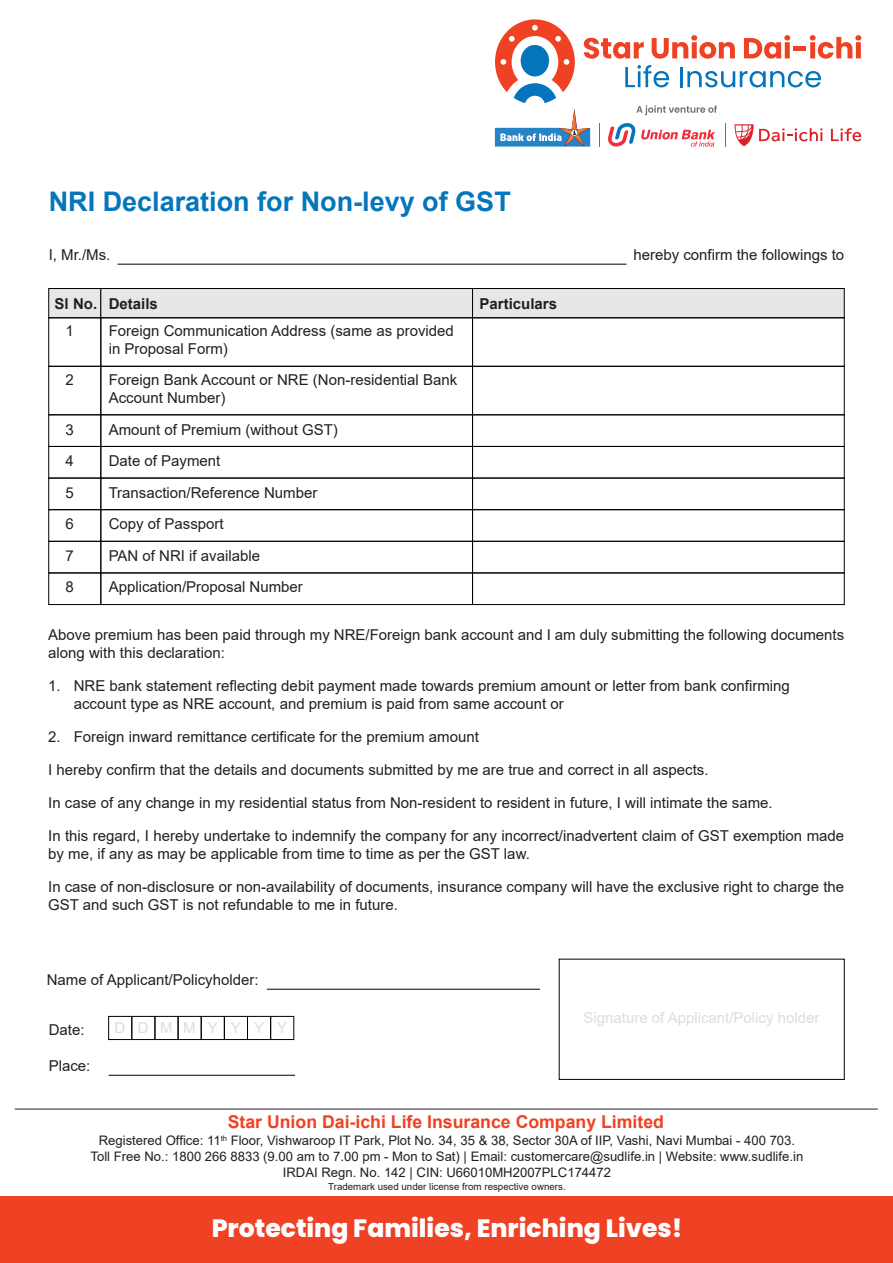
<style>
.page{position:relative;width:893px;height:1263px;background:#fff}
.page>*{position:absolute;margin:0;border:0;box-sizing:border-box;transform-origin:0 0}
.t1{font:700 27px "Arial";color:#0575bc}
.t2{font:800 25.05px "Poppins";color:#fff}
.t3{font:700 17.7px "Arial";color:#ef4123}
.t4{font:15px/31.5px "Arial";color:#231f20}
.t5{font:15px "Arial";color:#dcddde}
.t6{font:700 15px "Arial";color:#231f20}
.t7{font:15px "Arial";letter-spacing:.82em;color:#dcddde}
.t8{font:13.05px/15.8px "Arial";color:#231f20;text-align:center}
.t9{font:9.75px "Arial";color:#231f20}
</style>
<div class="page">
<hr style="left:15px;top:1109px;width:863px;height:1px;background:#231f20">
<svg style="left:495px;top:19px;width:366px;height:128px"></svg>
<div style="left:0;top:1197px;width:893px;height:66px;background:#ef4123"></div>
<hr style="left:118px;top:264px;width:508px;height:1px;background:#000">
<hr style="left:267px;top:989px;width:273px;height:1px;background:#000">
<hr style="left:109px;top:1075px;width:186px;height:1px;background:#000">
<div style="left:108px;top:1016px;width:24px;height:24px;border:1px solid #000"></div>
<div style="left:131px;top:1016px;width:24px;height:24px;border:1px solid #000"></div>
<div style="left:155px;top:1016px;width:23px;height:24px;border:1px solid #000"></div>
<div style="left:178px;top:1016px;width:24px;height:24px;border:1px solid #000"></div>
<div style="left:201px;top:1016px;width:24px;height:24px;border:1px solid #000"></div>
<div style="left:224px;top:1016px;width:24px;height:24px;border:1px solid #000"></div>
<div style="left:247px;top:1016px;width:24px;height:24px;border:1px solid #000"></div>
<div style="left:270px;top:1016px;width:24px;height:24px;border:1px solid #000"></div>
<div style="left:559px;top:959px;width:286px;height:121px;border:1px solid #000"></div>
<div style="left:48px;top:288px;width:53px;height:30px;background:#e6e7e8;border:1px solid #000"></div>
<div style="left:101px;top:288px;width:372px;height:30px;background:#e6e7e8;border:1px solid #000"></div>
<div style="left:472px;top:288px;width:372px;height:30px;background:#e6e7e8;border:1px solid #000"></div>
<div style="left:48px;top:317px;width:53px;height:50px;border:1px solid #000"></div>
<div style="left:100px;top:317px;width:373px;height:50px;border:1px solid #000"></div>
<div style="left:472px;top:317px;width:373px;height:50px;border:1px solid #000"></div>
<div style="left:48px;top:366px;width:53px;height:49px;border:1px solid #000"></div>
<div style="left:100px;top:366px;width:373px;height:49px;border:1px solid #000"></div>
<div style="left:472px;top:366px;width:373px;height:49px;border:1px solid #000"></div>
<div style="left:48px;top:414px;width:53px;height:33px;border:1px solid #000"></div>
<div style="left:100px;top:414px;width:373px;height:33px;border:1px solid #000"></div>
<div style="left:472px;top:414px;width:373px;height:33px;border:1px solid #000"></div>
<div style="left:48px;top:446px;width:53px;height:32px;border:1px solid #000"></div>
<div style="left:100px;top:446px;width:373px;height:32px;border:1px solid #000"></div>
<div style="left:472px;top:446px;width:373px;height:32px;border:1px solid #000"></div>
<div style="left:48px;top:478px;width:53px;height:32px;border:1px solid #000"></div>
<div style="left:100px;top:478px;width:373px;height:32px;border:1px solid #000"></div>
<div style="left:472px;top:478px;width:373px;height:32px;border:1px solid #000"></div>
<div style="left:48px;top:509px;width:53px;height:33px;border:1px solid #000"></div>
<div style="left:100px;top:509px;width:373px;height:33px;border:1px solid #000"></div>
<div style="left:472px;top:509px;width:373px;height:33px;border:1px solid #000"></div>
<div style="left:48px;top:541px;width:53px;height:32px;border:1px solid #000"></div>
<div style="left:100px;top:541px;width:373px;height:32px;border:1px solid #000"></div>
<div style="left:472px;top:541px;width:373px;height:32px;border:1px solid #000"></div>
<div style="left:48px;top:573px;width:53px;height:32px;border:1px solid #000"></div>
<div style="left:100px;top:573px;width:373px;height:32px;border:1px solid #000"></div>
<div style="left:472px;top:573px;width:373px;height:32px;border:1px solid #000"></div>
<h1 class="t1" style="left:49px;top:183px;width:464px">NRI Declaration for Non-levy of GST</h1>
<p class="t4" style="left:49px;top:239px;width:63px">I, Mr./Ms.</p>
<p class="t4" style="left:633px;top:239px;width:212px">hereby confirm the followings to</p>
<p class="t6" style="left:55px;top:293px;width:105px">Sl No. Details</p>
<p class="t6" style="left:480px;top:293px;width:79px">Particulars</p>
<p class="t4" style="left:66px;top:315px;width:10px">1</p>
<p class="t4" style="left:66px;top:364px;width:10px">2</p>
<p class="t4" style="left:66px;top:414px;width:10px;text-align:justify">3<br>4<br>5<br>6<br>7<br>8</p>
<p class="t4" style="left:109px;top:322px;width:347px;line-height:18px">Foreign Communication Address (same as provided in Proposal Form)</p>
<p class="t4" style="left:109px;top:371px;width:350px;line-height:18px">Foreign Bank Account or NRE (Non-residential Bank<br>Account Number)</p>
<p class="t4" style="left:109px;top:414px;width:231px">Amount of Premium (without GST)<br>Date of Payment<br>Transaction/Reference Number<br>Copy of Passport<br>PAN of NRI if available<br>Application/Proposal Number</p>
<p class="t4" style="left:48px;top:626px;width:797px;line-height:18px">Above premium has been paid through my NRE/Foreign bank account and I am duly submitting the following documents along with this declaration:</p>
<p class="t4" style="left:74px;top:677px;width:718px;line-height:18px;text-indent:-26px">1. NRE bank statement reflecting debit payment made towards premium amount or letter from bank confirming account type as NRE account, and premium is paid from same account or</p>
<p class="t4" style="left:48px;top:721px;width:432px">2. Foreign inward remittance certificate for the premium amount</p>
<p class="t4" style="left:48px;top:754px;width:662px">I hereby confirm that the details and documents submitted by me are true and correct in all aspects.</p>
<p class="t4" style="left:48px;top:787px;width:726px">In case of any change in my residential status from Non-resident to resident in future, I will intimate the same.</p>
<p class="t4" style="left:48px;top:827px;width:797px;line-height:18px">In this regard, I hereby undertake to indemnify the company for any incorrect/inadvertent claim of GST exemption made by me, if any as may be applicable from time to time as per the GST law.</p>
<p class="t4" style="left:48px;top:878px;width:797px;line-height:18px">In case of non-disclosure or non-availability of documents, insurance company will have the exclusive right to charge the<br>GST and such GST is not refundable to me in future.</p>
<p class="t4" style="left:47px;top:964px;width:213px">Name of Applicant/Policyholder:</p>
<p class="t4" style="left:49px;top:1014px;width:37px">Date:</p>
<p class="t7" style="left:115px;top:1018px;width:174px">DDMMYYYY</p>
<p class="t4" style="left:49px;top:1050px;width:43px">Place:</p>
<p class="t5" style="left:583px;top:1008px;width:237px">Signature of Applicant/Policy holder</p>
<p class="t3" style="left:228px;top:1109px;width:438px">Star Union Dai-ichi Life Insurance Company Limited</p>
<p class="t8" style="left:91px;top:1133px;width:714px">Registered Office: 11<sup>th</sup> Floor, Vishwaroop IT Park, Plot No. 34, 35 &amp; 38, Sector 30A of IIP, Vashi, Navi Mumbai - 400 703.<br>Toll Free No.: 1800 266 8833 (9.00 am to 7.00 pm - Mon to Sat) | Email: customercare@sudlife.in | Website: www.sudlife.in<br>IRDAI Regn. No. 142 | CIN: U66010MH2007PLC174472</p>
<p class="t9" style="left:328px;top:1180px;width:239px">Trademark used under license from respective owners.</p>
<h2 class="t2" style="left:212px;top:1213px;width:472px">Protecting Families, Enriching Lives!</h2>
</div>
